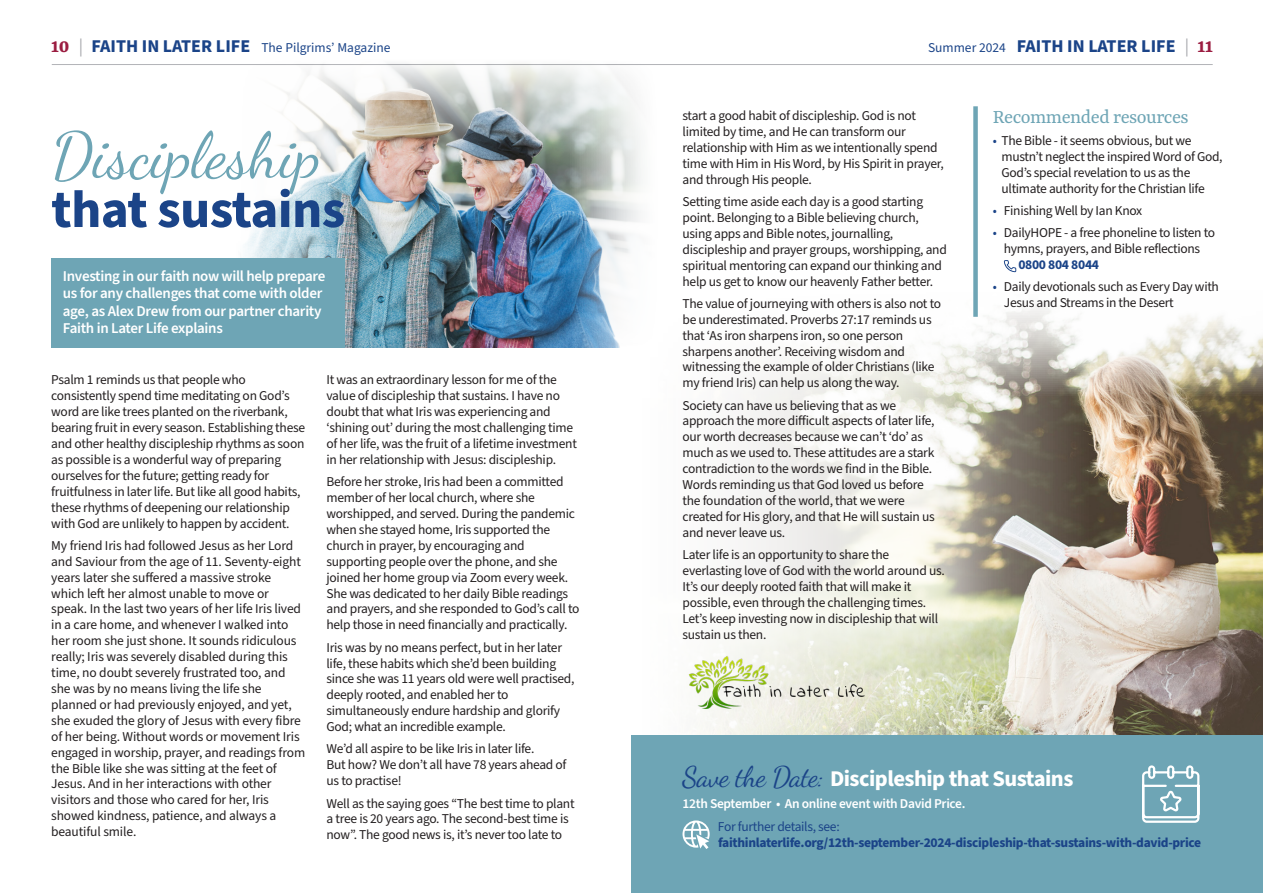
<style>
.page{position:relative;width:1263px;height:893px;background:#fff}
.page>*{position:absolute;margin:0;border:0;box-sizing:border-box;transform-origin:0 0}
.t1{font:63.9px "Dancing Script";color:#6ea5b5}
.t2{font:700 52.65px "Source Sans Pro";letter-spacing:-.01em;color:#1b4488}
.t3{font:700 22.5px "Source Sans Pro";letter-spacing:-.025em;color:#fff}
.t4{font:21px "Yrsa";letter-spacing:-.025em;color:#6ea5b5}
.t5{font:700 18px "Source Sans Pro";color:#1b4488}
.t6{font:600 15px/17.2px "Source Sans Pro";letter-spacing:-.02em;color:#fff}
.t7{font:13.5px/15.9px "Source Sans Pro";letter-spacing:-.02em;color:#231f20}
.t8{font:700 13.5px "Source Sans Pro";letter-spacing:-.025em;color:#1b4488}
.t9{font:600 13.5px "Source Sans Pro";letter-spacing:-.025em;color:#fff}
.t10{font:13.5px "Source Sans Pro";color:#1b4488}
.t11{font:13.5px "Source Sans Pro";letter-spacing:-.02em;color:#1b4488}
.s1{font-family:"Yrsa";font-weight:700;font-size:21px;color:#9b1d41}
.s2{font-size:18px;color:#a8a9ad}
.s3{font-weight:700;font-size:18px}
.s4{font-weight:400;font-size:13.5px}
.s5{font-weight:400;color:#a8a9ad}
.s6{font-family:"Yrsa";font-size:21px;color:#9b1d41}
.s7{color:#1b4488}
.s8{font-family:"Dancing Script";font-weight:400;font-size:28.5px;color:#1b4488}
</style>
<div class="page">
<img style="left:653px;top:305px;width:610px;height:431px">
<div style="left:607px;top:34px;width:413px;height:681px;background:#fff;opacity:.56"></div>
<svg style="left:1004px;top:260px;width:12px;height:12px"></svg>
<div style="left:973px;top:106px;width:5px;height:211px;background:#6ea5b5"></div>
<hr style="left:52px;top:64px;width:1161px;height:1px;background:#b2b3b7">
<img style="left:284px;top:60px;width:377px;height:41px">
<img style="left:245px;top:101px;width:416px;height:247px">
<div style="left:51px;top:258px;width:293px;height:90px;background:#6ea5b5"></div>
<div style="left:631px;top:736px;width:632px;height:157px;background:#6ea5b5"></div>
<svg style="left:682px;top:820px;width:28px;height:29px"></svg>
<svg style="left:1142px;top:765px;width:58px;height:58px"></svg>
<img style="left:682px;top:652px;width:187px;height:63px">
<p class="t10" style="left:51px;top:39px;width:341px"><span class="s1">10</span> <span class="s2">|</span> <span class="s3">FAITH IN LATER LIFE</span> The Pilgrims’ Magazine</p>
<p class="t5" style="left:928px;top:34px;width:286px"><span class="s4">Summer 2024</span> FAITH IN LATER LIFE <span class="s5">|</span> <span class="s6">11</span></p>
<p class="t1" style="left:51px;top:118px;width:270px">Discipleship</p>
<p class="t2" style="left:51px;top:174px;width:296px">that sustains</p>
<p class="t6" style="left:63px;top:268px;width:264px">Investing in our faith now will help prepare us for any challenges that come with older age, as Alex Drew from our partner charity Faith in Later Life explains</p>
<p class="t7" style="left:51px;top:372px;width:255px">Psalm 1 reminds us that people who consistently spend time meditating on God’s word are like trees planted on the riverbank, bearing fruit in every season. Establishing these and other healthy discipleship rhythms as soon as possible is a wonderful way of preparing ourselves for the future; getting ready for fruitfulness in later life. But like all good habits, these rhythms of deepening our relationship with God are unlikely to happen by accident.</p>
<p class="t7" style="left:51px;top:538px;width:255px">My friend Iris had followed Jesus as her Lord and Saviour from the age of 11. Seventy-eight years later she suffered a massive stroke which left her almost unable to move or speak. In the last two years of her life Iris lived in a care home, and whenever I walked into her room she just shone. It sounds ridiculous really; Iris was severely disabled during this time, no doubt severely frustrated too, and she was by no means living the life she planned or had previously enjoyed, and yet, she exuded the glory of Jesus with every fibre of her being. Without words or movement Iris engaged in worship, prayer, and readings from the Bible like she was sitting at the feet of Jesus. And in her interactions with other visitors and those who cared for her, Iris showed kindness, patience, and always a beautiful smile.</p>
<p class="t7" style="left:326px;top:372px;width:252px">It was an extraordinary lesson for me of the value of discipleship that sustains. I have no doubt that what Iris was experiencing and ‘shining out’ during the most challenging time of her life, was the fruit of a lifetime investment in her relationship with Jesus: discipleship.</p>
<p class="t7" style="left:326px;top:474px;width:254px">Before her stroke, Iris had been a committed member of her local church, where she worshipped, and served. During the pandemic when she stayed home, Iris supported the church in prayer, by encouraging and supporting people over the phone, and she joined her home group via Zoom every week.<br>She was dedicated to her daily Bible readings and prayers, and she responded to God’s call to help those in need financially and practically.</p>
<p class="t7" style="left:326px;top:640px;width:250px">Iris was by no means perfect, but in her later life, these habits which she’d been building since she was 11 years old were well practised, deeply rooted, and enabled her to simultaneously endure hardship and glorify God; what an incredible example.</p>
<p class="t7" style="left:326px;top:741px;width:242px">We’d all aspire to be like Iris in later life.<br>But how? We don’t all have 78 years ahead of us to practise!</p>
<p class="t7" style="left:326px;top:795px;width:250px">Well as the saying goes “The best time to plant a tree is 20 years ago. The second-best time is now”. The good news is, it’s never too late to</p>
<p class="t7" style="left:682px;top:108px;width:263px">start a good habit of discipleship. God is not limited by time, and He can transform our relationship with Him as we intentionally spend time with Him in His Word, by His Spirit in prayer, and through His people.</p>
<p class="t7" style="left:682px;top:194px;width:266px">Setting time aside each day is a good starting point. Belonging to a Bible believing church, using apps and Bible notes, journalling, discipleship and prayer groups, worshipping, and spiritual mentoring can expand our thinking and help us get to know our heavenly Father better.</p>
<p class="t7" style="left:682px;top:296px;width:260px">The value of journeying with others is also not to be underestimated. Proverbs 27:17 reminds us that ‘As iron sharpens iron, so one person sharpens another’. Receiving wisdom and witnessing the example of older Christians (like my friend Iris) can help us along the way.</p>
<p class="t7" style="left:682px;top:398px;width:254px">Society can have us believing that as we approach the more difficult aspects of later life, our worth decreases because we can’t ‘do’ as much as we used to. These attitudes are a stark contradiction to the words we find in the Bible.<br>Words reminding us that God loved us before the foundation of the world, that we were created for His glory, and that He will sustain us and never leave us.</p>
<p class="t7" style="left:682px;top:547px;width:264px">Later life is an opportunity to share the everlasting love of God with the world around us.<br>It’s our deeply rooted faith that will make it possible, even through the challenging times.<br>Let’s keep investing now in discipleship that will sustain us then.</p>
<p class="t4" style="left:993px;top:104px;width:197px">Recommended resources</p>
<p class="t7" style="left:1001px;top:133px;width:223px;text-indent:-9px"><span class="s7">•</span> The Bible - it seems obvious, but we mustn’t neglect the inspired Word of God, God’s special revelation to us as the ultimate authority for the Christian life</p>
<p class="t7" style="left:993px;top:203px;width:151px"><span class="s7">•</span> Finishing Well by Ian Knox</p>
<p class="t7" style="left:993px;top:225px;width:224px"><span class="s7">•</span> DailyHOPE - a free phoneline to listen to</p>
<p class="t7" style="left:1004px;top:241px;width:198px">hymns, prayers, and Bible reflections</p>
<p class="t8" style="left:1018px;top:255px;width:82px">0800 804 8044</p>
<p class="t7" style="left:1004px;top:279px;width:217px;text-indent:-11px"><span class="s7">•</span> Daily devotionals such as Every Day with<br>Jesus and Streams in the Desert</p>
<p class="t3" style="left:682px;top:763px;width:392px"><span class="s8">Save the Date:</span> Discipleship that Sustains</p>
<p class="t9" style="left:682px;top:795px;width:284px">12th September • An online event with David Price.</p>
<p class="t11" style="left:718px;top:817px;width:123px">For further details, see:</p>
<p class="t8" style="left:718px;top:833px;width:485px">faithinlaterlife.org/12th-september-2024-discipleship-that-sustains-with-david-price</p>
</div>
